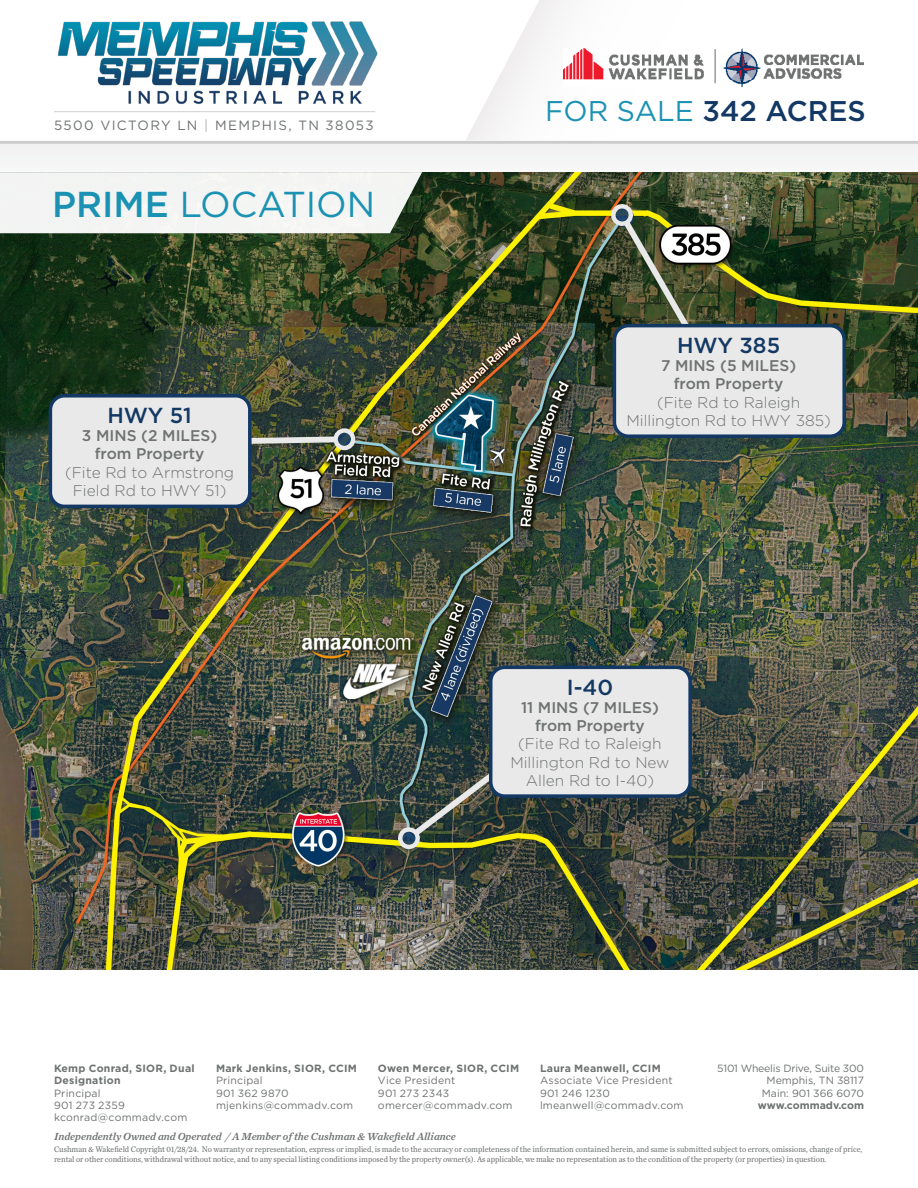
<style>
.page{position:relative;width:918px;height:1188px;background:#fff}
.page>*{position:absolute;margin:0;border:0;box-sizing:border-box;transform-origin:0 0}
.Subheading_-_gray{font:36px "Gotham";color:#1b92b3}
.t1{font:500 28.5px "Gotham";color:#133863}
.t2{font:500 21.75px "Gotham";color:#133863}
.t3{font:300 15.45px/18.6px "Gotham";color:#6e7271;text-align:center}
.t4{font:500 15.45px "Gotham";color:#6e7271}
.t5{font:13.35px "Gotham";letter-spacing:.1em;color:#6e7271}
.t6{font:italic 10.65px "Chronicle Text G2 Semi";color:#6e7271}
.t7{font:10.5px/12.5px "Gotham";letter-spacing:.015em;color:#6e7271}
.t8{font:700 10.5px/12.5px "Gotham";letter-spacing:.025em;color:#6e7271}
.t9{font:10.5px/12.5px "Gotham";letter-spacing:-.02em;color:#6e7271;text-align:right}
.t10{font:700 10.5px "Gotham";color:#6e7271}
.t11{font:8.4px/10.1px "Chronicle Text G2";letter-spacing:-.005em;color:#6e7271;scale:.95 1}
.s1{color:#adabab}
.s2{font-weight:500}
.s3{font-weight:400;color:#1b92b3}
</style>
<div class="page">
<div style="left:0;top:144px;width:918px;height:54px;background:#f4f5f5"></div>
<svg style="left:0;top:0;width:918px;height:144px"></svg>
<img style="left:564px;top:49px;width:300px;height:38px">
<img style="left:54px;top:17px;width:355px;height:88px">
<hr style="left:54px;top:111px;width:321px;height:1px;background:#a9a8aa">
<img style="left:0;top:172px;width:918px;height:798px">
<div style="left:0;top:172px;width:422px;height:61px;background:#f3f4f3"></div>
<svg style="left:335px;top:430px;width:19px;height:19px"></svg>
<svg style="left:252px;top:433px;width:90px;height:16px"></svg>
<div style="left:333px;top:428px;width:22px;height:22px;border:4px solid #eae9e9;border-radius:50%"></div>
<img style="left:396px;top:667px;width:236px;height:187px">
<div style="left:50px;top:396px;width:200px;height:110px;background:#eae9e9;border-radius:14px"></div>
<div style="left:49px;top:394px;width:203px;height:114px;border:3px solid #133863;border-radius:14px"></div>
<div style="left:491px;top:667px;width:199px;height:129px;background:#eae9e9;border-radius:14px"></div>
<div style="left:489px;top:666px;width:203px;height:132px;border:3px solid #133863;border-radius:14px"></div>
<img style="left:612px;top:200px;width:120px;height:200px">
<div style="left:614px;top:326px;width:230px;height:110px;background:#eae9e9;border-radius:14px"></div>
<div style="left:613px;top:324px;width:233px;height:114px;border:3px solid #133863;border-radius:14px"></div>
<h3 class="t5" style="left:54px;top:117px;width:321px">5500 VICTORY LN <span class="s1">|</span> MEMPHIS, TN 38053</h3>
<p class="Subheading_-_gray" style="left:52px;top:181px;width:325px"><span class="s2">PRIME</span> LOCATION</p>
<h1 class="t2" style="left:107px;top:401px;width:86px">HWY 51</h1>
<h1 class="t4" style="left:82px;top:426px;width:137px">3 MINS (2 MILES)</h1>
<h1 class="t4" style="left:95px;top:444px;width:111px">from Property</h1>
<h1 class="t3" style="left:65px;top:463px;width:170px">(Fite Rd to Armstrong<br>Field Rd to HWY 51)</h1>
<h2 class="t1" style="left:545px;top:92px;width:322px"><span class="s3">FOR SALE</span> 342 ACRES</h2>
<h1 class="t2" style="left:677px;top:331px;width:105px">HWY 385</h1>
<h1 class="t4" style="left:661px;top:355px;width:137px">7 MINS (5 MILES)</h1>
<h1 class="t4" style="left:674px;top:373px;width:111px">from Property</h1>
<h1 class="t3" style="left:657px;top:392px;width:145px">(Fite Rd to Raleigh</h1>
<h1 class="t3" style="left:626px;top:411px;width:206px">Millington Rd to HWY 385)</h1>
<h1 class="t2" style="left:567px;top:673px;width:48px">I-40</h1>
<h1 class="t4" style="left:521px;top:697px;width:139px">11 MINS (7 MILES)</h1>
<h1 class="t4" style="left:535px;top:715px;width:111px">from Property</h1>
<h1 class="t3" style="left:510px;top:734px;width:161px">(Fite Rd to Raleigh<br>Millington Rd to New<br>Allen Rd to I-40)</h1>
<p class="t8" style="left:540px;top:1062px;width:122px">Laura Meanwell, CCIM</p>
<p class="t7" style="left:540px;top:1074px;width:145px">Associate Vice President<br>901 246 1230 lmeanwell@commadv.com</p>
<p class="t11" style="left:54px;top:1144px;width:852px">Cushman &amp; Wakefield Copyright 01/28/24. No warranty or representation, express or implied, is made to the accuracy or completeness of the information contained herein, and same is submitted subject to errors, omissions, change of price, rental or other conditions, withdrawal without notice, and to any special listing conditions imposed by the property owner(s). As applicable, we make no representation as to the condition of the property (or properties) in question.</p>
<p class="t8" style="left:54px;top:1062px;width:142px">Kemp Conrad, SIOR, Dual<br>Designation</p>
<p class="t7" style="left:54px;top:1086px;width:135px">Principal<br>901 273 2359 kconrad@commadv.com</p>
<p class="t8" style="left:216px;top:1062px;width:143px">Mark Jenkins, SIOR, CCIM</p>
<p class="t7" style="left:216px;top:1074px;width:139px">Principal<br>901 362 9870 mjenkins@commadv.com</p>
<p class="t9" style="left:717px;top:1062px;width:148px">5101 Wheelis Drive, Suite 300<br>Memphis, TN 38117<br>Main: 901 366 6070</p>
<p class="t10" style="left:758px;top:1098px;width:108px">www.commadv.com</p>
<p class="t8" style="left:378px;top:1062px;width:143px">Owen Mercer, SIOR, CCIM</p>
<p class="t7" style="left:378px;top:1074px;width:136px">Vice President<br>901 273 2343 omercer@commadv.com</p>
<p class="t6" style="left:54px;top:1128px;width:403px">Independently Owned and Operated / A Member of the Cushman &amp; Wakefield Alliance</p>
</div>
